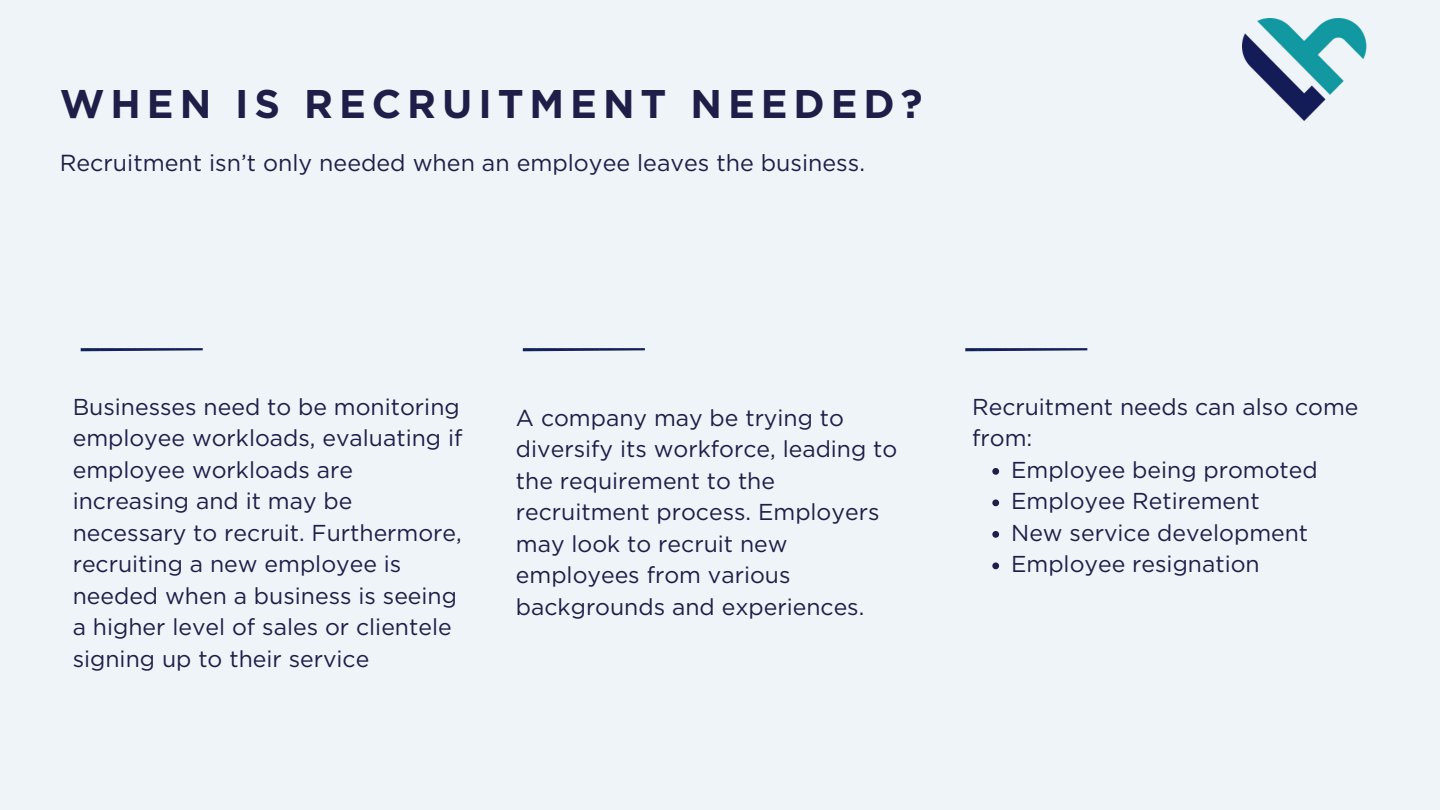
<style>
.page{position:relative;width:1440px;height:810px;background:#eff4f8}
.page>*{position:absolute;margin:0;border:0;box-sizing:border-box;transform-origin:0 0}
.t1{font:700 40px "Gotham";letter-spacing:.15em;color:#1e1e49}
.t2{font:23.2px "Gotham";color:#1e1e49}
.t3{font:23px/31.5px "Gotham";color:#1e1e49}
</style>
<div class="page">
<svg style="left:81px;top:348px;width:122px;height:3px"></svg>
<svg style="left:523px;top:348px;width:122px;height:3px"></svg>
<svg style="left:965px;top:348px;width:122px;height:3px"></svg>
<img style="left:1242px;top:18px;width:125px;height:102px">
<svg style="left:992px;top:468px;width:7px;height:7px"></svg>
<svg style="left:992px;top:499px;width:7px;height:7px"></svg>
<svg style="left:992px;top:531px;width:7px;height:7px"></svg>
<svg style="left:992px;top:562px;width:7px;height:7px"></svg>
<p class="t1" style="left:60px;top:80px;width:864px">WHEN IS RECRUITMENT NEEDED?</p>
<p class="t2" style="left:60px;top:149px;width:807px">Recruitment isn’t only needed when an employee leaves the business.</p>
<p class="t3" style="left:73px;top:391px;width:391px">Businesses need to be monitoring employee workloads, evaluating if employee workloads are increasing and it may be necessary to recruit. Furthermore, recruiting a new employee is needed when a business is seeing a higher level of sales or clientele signing up to their service</p>
<p class="t3" style="left:516px;top:402px;width:383px">A company may be trying to diversify its workforce, leading to the requirement to the recruitment process. Employers may look to recruit new employees from various backgrounds and experiences.</p>
<p class="t3" style="left:972px;top:391px;width:388px">Recruitment needs can also come from:</p>
<p class="t3" style="left:1011px;top:454px;width:308px">Employee being promoted</p>
<p class="t3" style="left:1011px;top:485px;width:250px">Employee Retirement</p>
<p class="t3" style="left:1011px;top:517px;width:299px">New service development</p>
<p class="t3" style="left:1011px;top:548px;width:250px">Employee resignation</p>
</div>
